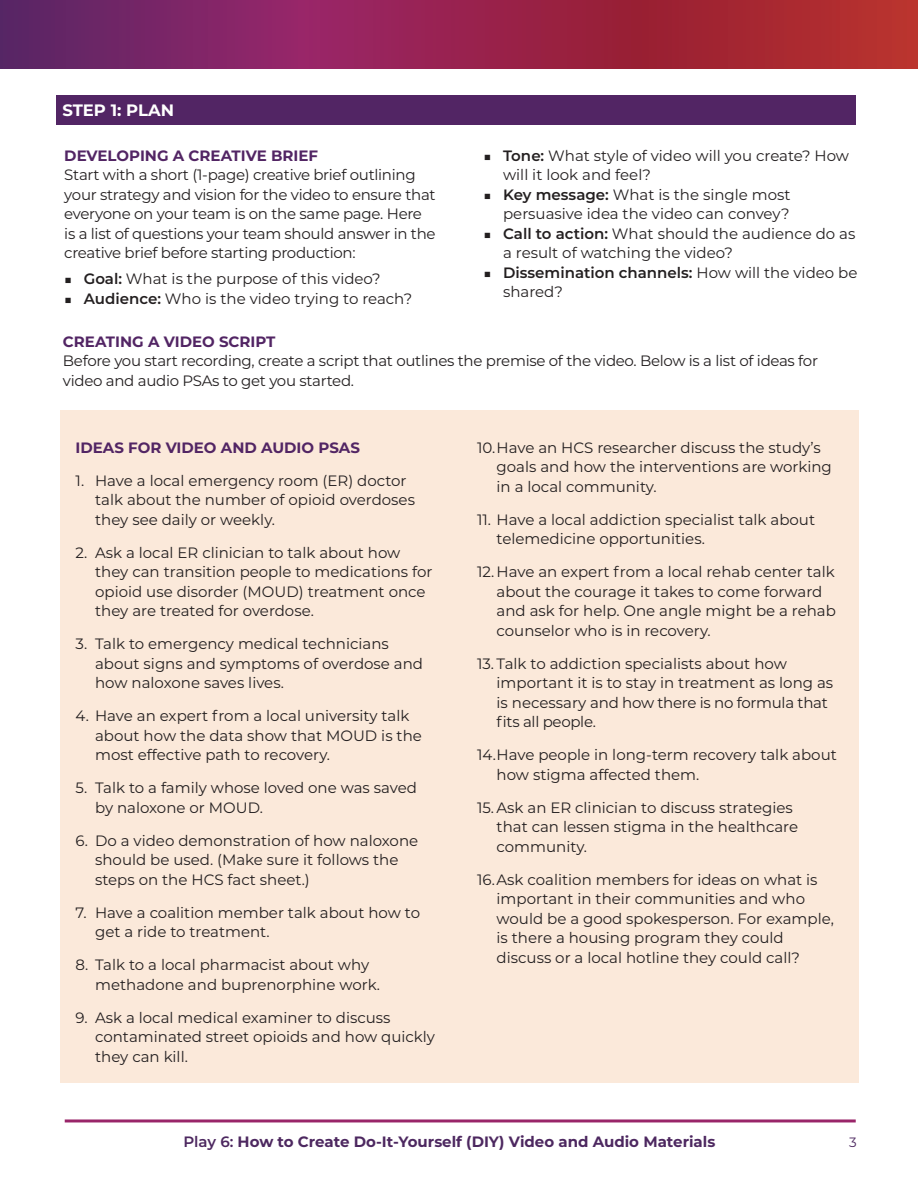
<style>
.page{position:relative;width:918px;height:1188px;background:#fff}
.page>*{position:absolute;margin:0;border:0;box-sizing:border-box;transform-origin:0 0}
.t1{font:700 16.5px "Montserrat";color:#fff}
.t2{font:15px/19.5px "Montserrat";color:#231f20}
.t3{font:15px/19.5px "Montserrat";letter-spacing:-.02em;color:#231f20}
.t4{font:700 15px "Montserrat";color:#522564}
.t5{font:700 15px "Montserrat";color:#4d2860}
.t6{font:13.5px "Montserrat";color:#4d2860}
.s1{font-size:13.5px}
.s2{font-weight:600}
</style>
<div class="page">
<svg style="left:0;top:0;width:918px;height:69px;background:#92254d"></svg>
<hr style="left:65px;top:1119px;width:791px;height:3px;background:#992569">
<div style="left:56px;top:95px;width:799px;height:29px;background:#522564"></div>
<div style="left:60px;top:410px;width:799px;height:673px;background:#fbe9da"></div>
<p class="t1" style="left:62px;top:98px;width:113px">STEP 1: PLAN</p>
<p class="t4" style="left:64px;top:145px;width:255px">DEVELOPING A CREATIVE BRIEF</p>
<p class="t3" style="left:64px;top:165px;width:373px">Start with a short (1-page) creative brief outlining your strategy and vision for the video to ensure that everyone on your team is on the same page. Here is a list of questions your team should answer in the creative brief before starting production:</p>
<p class="t2" style="left:64px;top:269px;width:318px"><span class="s1">■</span> <span class="s2">Goal:</span> What is the purpose of this video?</p>
<p class="t2" style="left:64px;top:288px;width:349px"><span class="s1">■</span> <span class="s2">Audience:</span> Who is the video trying to reach?</p>
<p class="t2" style="left:503px;top:145px;width:348px;text-indent:-20px"><span class="s1">■</span> <span class="s2">Tone:</span> What style of video will you create? How will it look and feel?</p>
<p class="t2" style="left:484px;top:184px;width:309px;text-align:right"><span class="s1">■</span> <span class="s2">Key message:</span> What is the single most persuasive idea the video can convey?</p>
<p class="t2" style="left:503px;top:223px;width:354px;text-indent:-20px"><span class="s1">■</span> <span class="s2">Call to action:</span> What should the audience do as a result of watching the video?</p>
<p class="t2" style="left:503px;top:262px;width:356px;text-indent:-20px"><span class="s1">■</span> <span class="s2">Dissemination channels:</span> How will the video be shared?</p>
<p class="t4" style="left:63px;top:330px;width:214px">CREATING A VIDEO SCRIPT</p>
<p class="t3" style="left:63px;top:351px;width:757px">Before you start recording, create a script that outlines the premise of the video. Below is a list of ideas for video and audio PSAs to get you started.</p>
<p class="t4" style="left:76px;top:437px;width:286px">IDEAS FOR VIDEO AND AUDIO PSAS</p>
<p class="t2" style="left:95px;top:470px;width:321px;text-indent:-20px">1. Have a local emergency room (ER) doctor talk about the number of opioid overdoses they see daily or weekly.</p>
<p class="t2" style="left:95px;top:542px;width:339px;text-indent:-20px">2. Ask a local ER clinician to talk about how they can transition people to medications for opioid use disorder (MOUD) treatment once they are treated for overdose.</p>
<p class="t2" style="left:95px;top:634px;width:330px;text-indent:-20px">3. Talk to emergency medical technicians about signs and symptoms of overdose and how naloxone saves lives.</p>
<p class="t2" style="left:95px;top:706px;width:328px;text-indent:-20px">4. Have an expert from a local university talk about how the data show that MOUD is the most effective path to recovery.</p>
<p class="t2" style="left:95px;top:778px;width:323px;text-indent:-20px">5. Talk to a family whose loved one was saved by naloxone or MOUD.</p>
<p class="t2" style="left:95px;top:830px;width:325px;text-indent:-20px">6. Do a video demonstration of how naloxone should be used. (Make sure it follows the steps on the HCS fact sheet.)</p>
<p class="t2" style="left:95px;top:902px;width:327px;text-indent:-20px">7. Have a coalition member talk about how to get a ride to treatment.</p>
<p class="t2" style="left:95px;top:955px;width:286px;text-indent:-20px">8. Talk to a local pharmacist about why methadone and buprenorphine work.</p>
<p class="t2" style="left:95px;top:1007px;width:342px;text-indent:-20px">9. Ask a local medical examiner to discuss contaminated street opioids and how quickly they can kill.</p>
<p class="t2" style="left:497px;top:437px;width:337px;text-indent:-20px">10.Have an HCS researcher discuss the study’s goals and how the interventions are working in a local community.</p>
<p class="t2" style="left:497px;top:509px;width:320px;text-indent:-20px">11. Have a local addiction specialist talk about telemedicine opportunities.</p>
<p class="t2" style="left:497px;top:562px;width:341px;text-indent:-20px">12. Have an expert from a local rehab center talk about the courage it takes to come forward and ask for help. One angle might be a rehab counselor who is in recovery.</p>
<p class="t2" style="left:497px;top:653px;width:338px;text-indent:-20px">13. Talk to addiction specialists about how important it is to stay in treatment as long as is necessary and how there is no formula that fits all people.</p>
<p class="t2" style="left:497px;top:745px;width:342px;text-indent:-20px">14.Have people in long-term recovery talk about how stigma affected them.</p>
<p class="t2" style="left:497px;top:797px;width:303px;text-indent:-20px">15. Ask an ER clinician to discuss strategies that can lessen stigma in the healthcare community.</p>
<p class="t2" style="left:497px;top:869px;width:339px;text-indent:-20px">16.Ask coalition members for ideas on what is important in their communities and who would be a good spokesperson. For example, is there a housing program they could discuss or a local hotline they could call?</p>
<p class="t5" style="left:183px;top:1131px;width:533px"><span class="s2">Play 6:</span> How to Create Do-It-Yourself (DIY) Video and Audio Materials</p>
<p class="t6" style="left:849px;top:1133px;width:9px">3</p>
</div>
